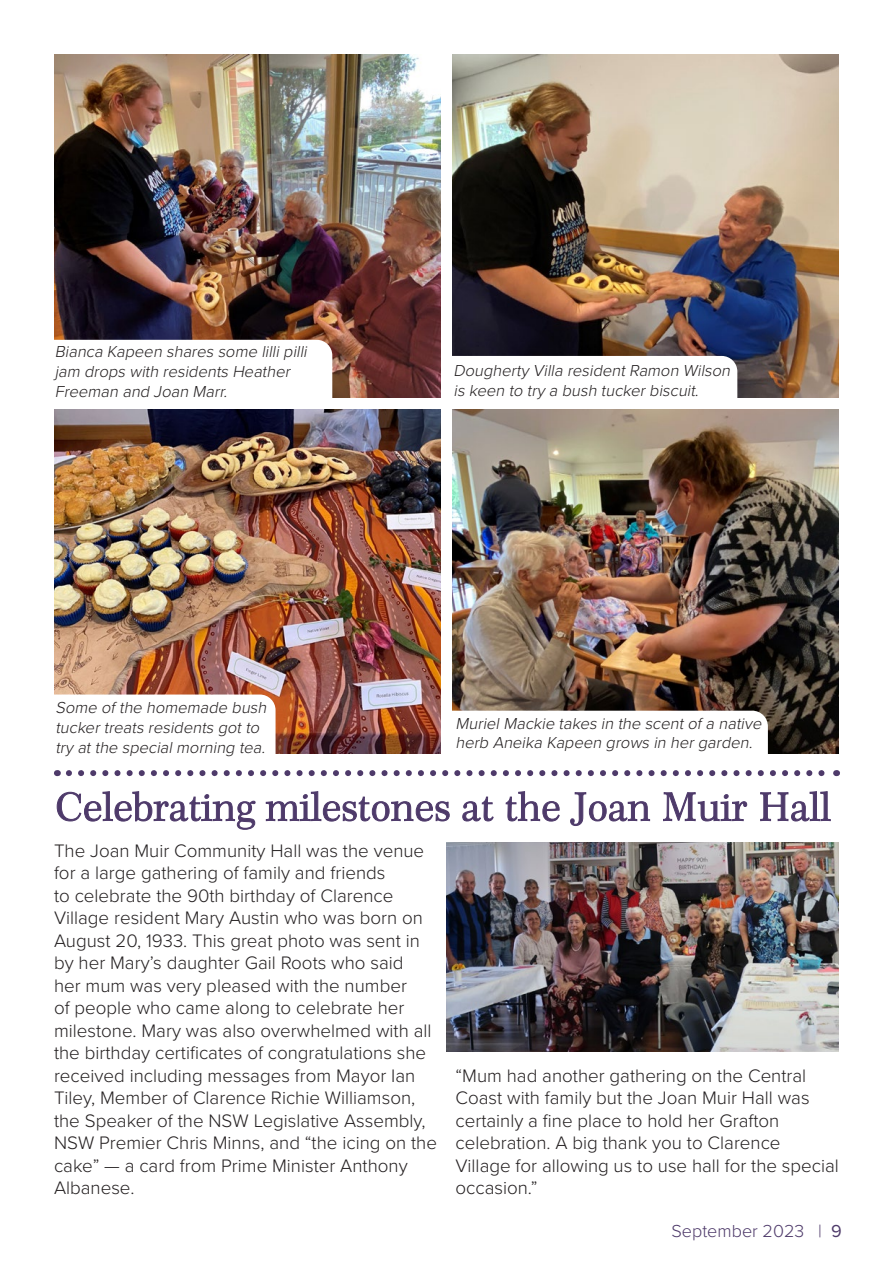
<style>
.page{position:relative;width:893px;height:1263px;background:#fff}
.page>*{position:absolute;margin:0;border:0;box-sizing:border-box;transform-origin:0 0}
.t1{font:300 18.75px/22.5px "Proxima Nova";color:#231f20}
.t2{font:300 18px "Proxima Nova";color:#4e3a6a}
.t3{font:italic 300 16.5px/19.8px "Proxima Nova";color:#231f20}
.s1{font-weight:400}
</style>
<div class="page">
<img style="left:446px;top:842px;width:393px;height:210px">
<svg style="left:69px;top:770px;width:756px;height:6px"></svg>
<svg style="left:57px;top:791px;width:773px;height:38px"></svg>
<img style="left:54px;top:54px;width:387px;height:344px">
<img style="left:452px;top:54px;width:387px;height:344px">
<img style="left:54px;top:409px;width:387px;height:344px">
<img style="left:452px;top:409px;width:387px;height:344px">
<svg style="left:54px;top:340px;width:278px;height:58px"></svg>
<svg style="left:452px;top:356px;width:285px;height:42px"></svg>
<svg style="left:54px;top:694px;width:222px;height:60px"></svg>
<svg style="left:452px;top:711px;width:316px;height:43px"></svg>
<p class="t3" style="left:55px;top:341px;width:258px">Bianca Kapeen shares some lillipilli jam drops with residents Heather<br>Freeman and Joan Marr.</p>
<p class="t3" style="left:453px;top:360px;width:282px">Dougherty Villa residentRamon Wilson is keen to try a bush tuckerbiscuit.</p>
<p class="t3" style="left:55px;top:697px;width:217px">Some ofthe homemade bush tuckertreats residents gotto try atthe specialmorning tea.</p>
<p class="t3" style="left:455px;top:712px;width:311px">MurielMackie takes in the scentofa native herb Aneika Kapeen grows in hergarden.</p>
<p class="t1" style="left:54px;top:838px;width:384px">The Joan Muir Community Hall was the venue for a large gathering of family and friends<br>to celebrate the 90th birthday of Clarence Village resident Mary Austin who was born on August 20, 1933. This great photo was sent in by her Mary’s daughter Gail Roots who said<br>her mum was very pleased with the number<br>of people who came along to celebrate her milestone. Mary was also overwhelmed with all the birthday certificates of congratulations she received including messages from Mayor Ian Tiley, Member of Clarence Richie Williamson, the Speaker of the NSW Legislative Assembly, NSW Premier Chris Minns, and “the icing on the cake” — a card from Prime Minister Anthony Albanese.</p>
<p class="t1" style="left:455px;top:1063px;width:385px">“Mum had another gathering on the Central Coast with family but the Joan Muir Hall was certainly a fine place to hold her Grafton celebration. A big thank you to Clarence Village for allowing us to use hall for the special occasion.”</p>
<p class="t2" style="left:671px;top:1217px;width:172px">September 2023 | <span class="s1">9</span></p>
</div>
